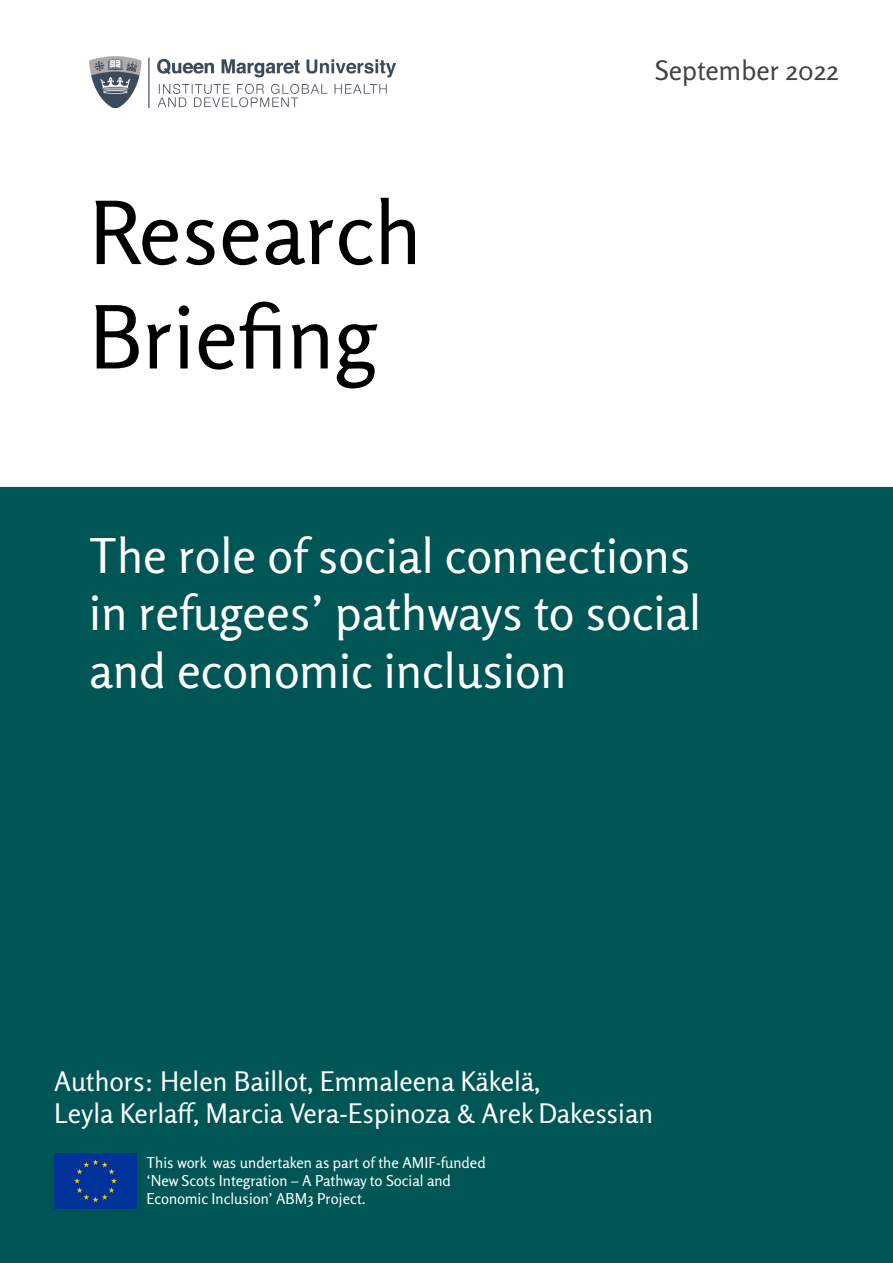
<style>
.page{position:relative;width:893px;height:1263px;background:#fff}
.page>*{position:absolute;margin:0;border:0;box-sizing:border-box;transform-origin:0 0}
.t1{font:87px/104.4px "Rosario";color:#000}
.t2{font:48px/57.6px "Rosario";color:#fff}
.t3{font:27px/32.4px "Rosario";color:#fff}
.t4{font:27px "Rosario";color:#434342}
.t5{font:15px/18px "Rosario";color:#fff}
</style>
<div class="page">
<div style="left:0;top:487px;width:893px;height:776px;background:#055"></div>
<img style="left:89px;top:56px;width:306px;height:51px">
<div style="left:54px;top:1154px;width:83px;height:55px;background:#039"></div>
<h1 class="t1" style="left:89px;top:181px;width:334px">Research<br>Briefing</h1>
<h3 class="t4" style="left:655px;top:54px;width:186px">September 2022</h3>
<h2 class="t2" style="left:89px;top:527px;width:613px">The role of social connections in refugees’ pathways to social and economic inclusion</h2>
<h3 class="t3" style="left:54px;top:1065px;width:601px">Authors: Helen Baillot, Emmaleena Käkelä,<br>Leyla Kerlaff, Marcia Vera-Espinoza &amp; Arek Dakessian</h3>
<p class="t5" style="left:146px;top:1153px;width:341px">This work was undertaken as part of the AMIF-funded ‘New Scots Integration – A Pathway to Social and<br>Economic Inclusion’ ABM3 Project.</p>
</div>
